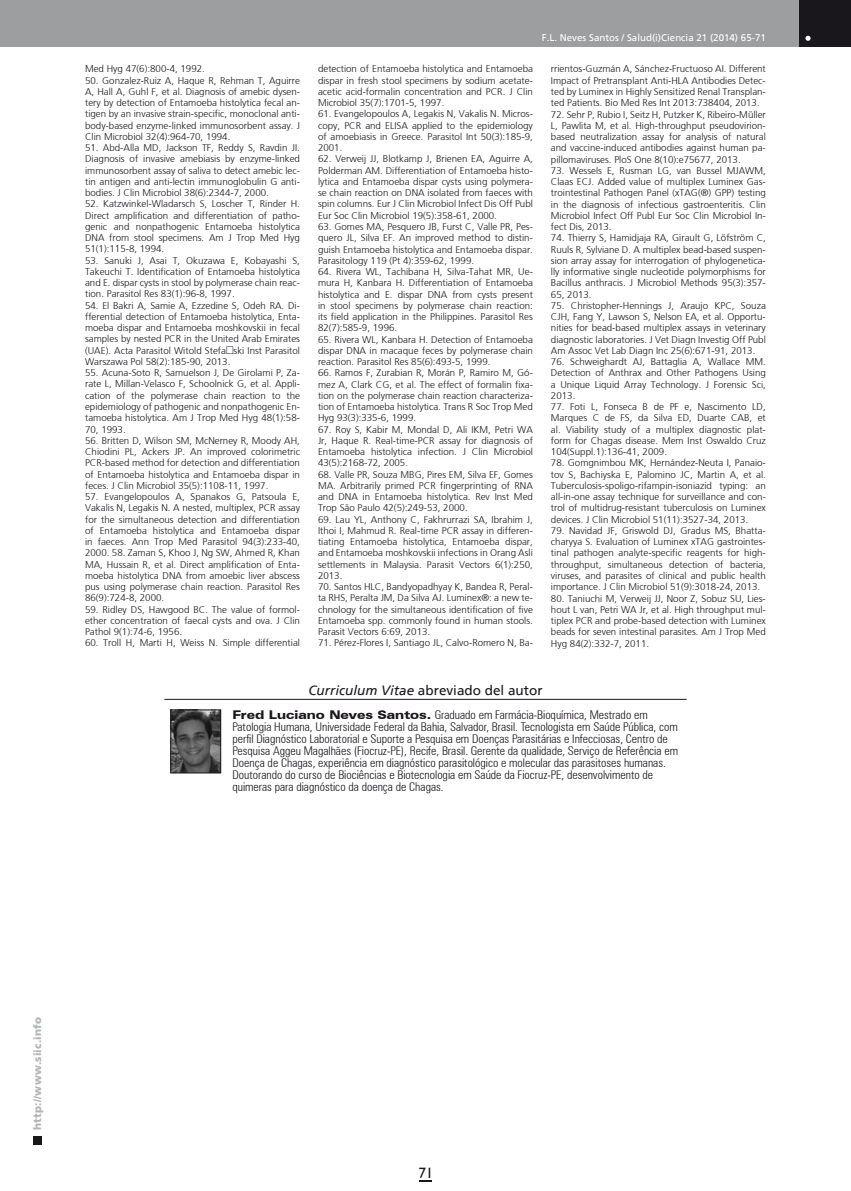
<style>
.page{position:relative;width:851px;height:1191px;background:#fff}
.page>*{position:absolute;margin:0;border:0;box-sizing:border-box;transform-origin:0 0}
.t1{font:15px "Humanist 521 BT";color:#1a171c}
.t2{font:13.5px "Frutiger";color:#1a171c}
.t3{font:300 condensed 12px/12px "Zurich BT";color:#1a171c}
.t4{font:900 10.5px "Frutiger";letter-spacing:.015em;color:#b1b3b4}
.t5{font:300 9.75px/11.2px "Frutiger";color:#1a171c;text-align:justify}
.t6{font:9.75px "Frutiger";color:#fff}
.s1{font-style:italic}
.s2{font-weight:900;font-stretch:expanded}
</style>
<div class="page">
<div style="left:33px;top:1135px;width:9px;height:9px;background:#1a171c"></div>
<div style="left:0;top:0;width:850px;height:47px;background:#9d9ea0"></div>
<div style="left:799px;top:0;width:51px;height:47px;background:#1a171c"></div>
<svg style="left:805px;top:36px;width:5px;height:5px"></svg>
<svg style="left:419px;top:1180px;width:13px;height:1px"></svg>
<hr style="left:164px;top:699px;width:522px;height:1px;background:#1a171c">
<img style="left:172px;top:711px;width:47px;height:60px">
<div style="left:170px;top:709px;width:51px;height:64px;border:1px solid #1a171c"></div>
<p class="t5" style="left:85px;top:63px;width:121px">Med Hyg 47(6):800-4, 1992.</p>
<p class="t5" style="left:85px;top:75px;width:216px">50. Gonzalez-Ruiz A, Haque R, Rehman T, Aguirre A, Hall A, Guhl F, et al. Diagnosis of amebic dysen&shy;tery by detection of Entamoeba histolytica fecal an&shy;tigen by an invasive strain-specific, monoclonal anti&shy;body-based enzyme-linked immunosorbent assay. J Clin Microbiol 32(4):964-70, 1994.</p>
<p class="t5" style="left:85px;top:142px;width:216px">51. Abd-Alla MD, Jackson TF, Reddy S, Ravdin JI.<br>Diagnosis of invasive amebiasis by enzyme-linked immunosorbent assay of saliva to detect amebic lec&shy;tin antigen and anti-lectin immunoglobulin G anti&shy;bodies. J Clin Microbiol 38(6):2344-7, 2000.</p>
<p class="t5" style="left:85px;top:198px;width:216px">52. Katzwinkel-Wladarsch S, Loscher T, Rinder H.<br>Direct amplification and differentiation of patho&shy;genic and nonpathogenic Entamoeba histolytica DNA from stool specimens. Am J Trop Med Hyg 51(1):115-8, 1994.</p>
<p class="t5" style="left:85px;top:255px;width:216px">53. Sanuki J, Asai T, Okuzawa E, Kobayashi S, Takeuchi T. Identification of Entamoeba histolytica and E. dispar cysts in stool by polymerase chain reac&shy;tion. Parasitol Res 83(1):96-8, 1997.</p>
<p class="t5" style="left:85px;top:300px;width:216px">54. El Bakri A, Samie A, Ezzedine S, Odeh RA. Di&shy;fferential detection of Entamoeba histolytica, Enta&shy;moeba dispar and Entamoeba moshkovskii in fecal samples by nested PCR in the United Arab Emirates (UAE). Acta Parasitol Witold Stefański Inst Parasitol Warszawa Pol 58(2):185-90, 2013.</p>
<p class="t5" style="left:85px;top:367px;width:216px">55. Acuna-Soto R, Samuelson J, De Girolami P, Za&shy;rate L, Millan-Velasco F, Schoolnick G, et al. Appli&shy;cation of the polymerase chain reaction to the epidemiology of pathogenic and nonpathogenic En&shy;tamoeba histolytica. Am J Trop Med Hyg 48(1):58- 70, 1993.</p>
<p class="t5" style="left:85px;top:435px;width:216px">56. Britten D, Wilson SM, McNerney R, Moody AH, Chiodini PL, Ackers JP. An improved colorimetric PCR-based method for detection and differentiation of Entamoeba histolytica and Entamoeba dispar in feces. J Clin Microbiol 35(5):1108-11, 1997.</p>
<p class="t5" style="left:85px;top:491px;width:216px">57. Evangelopoulos A, Spanakos G, Patsoula E, Vakalis N, Legakis N. A nested, multiplex, PCR assay for the simultaneous detection and differentiation of Entamoeba histolytica and Entamoeba dispar in faeces. Ann Trop Med Parasitol 94(3):233-40, 2000. 58. Zaman S, Khoo J, Ng SW, Ahmed R, Khan MA, Hussain R, et al. Direct amplification of Enta&shy;moeba histolytica DNA from amoebic liver abscess pus using polymerase chain reaction. Parasitol Res 86(9):724-8, 2000.</p>
<p class="t5" style="left:85px;top:603px;width:216px">59. Ridley DS, Hawgood BC. The value of formol&shy;ether concentration of faecal cysts and ova. J Clin Pathol 9(1):74-6, 1956.</p>
<p class="t5" style="left:85px;top:637px;width:216px">60. Troll H, Marti H, Weiss N. Simple differential</p>
<p class="t5" style="left:318px;top:63px;width:216px">detection of Entamoeba histolytica and Entamoeba dispar in fresh stool specimens by sodium acetate&shy;acetic acid-formalin concentration and PCR. J Clin Microbiol 35(7):1701-5, 1997.</p>
<p class="t5" style="left:318px;top:108px;width:216px">61. Evangelopoulos A, Legakis N, Vakalis N. Micros&shy;copy, PCR and ELISA applied to the epidemiology of amoebiasis in Greece. Parasitol Int 50(3):185-9, 2001.</p>
<p class="t5" style="left:318px;top:153px;width:216px">62. Verweij JJ, Blotkamp J, Brienen EA, Aguirre A, Polderman AM. Differentiation of Entamoeba histo&shy;lytica and Entamoeba dispar cysts using polymera&shy;se chain reaction on DNA isolated from faeces with spin columns. Eur J Clin Microbiol Infect Dis Off Publ Eur Soc Clin Microbiol 19(5):358-61, 2000.</p>
<p class="t5" style="left:318px;top:221px;width:216px">63. Gomes MA, Pesquero JB, Furst C, Valle PR, Pes&shy;quero JL, Silva EF. An improved method to distin&shy;guish Entamoeba histolytica and Entamoeba dispar.<br>Parasitology 119 (Pt 4):359-62, 1999.</p>
<p class="t5" style="left:318px;top:266px;width:216px">64. Rivera WL, Tachibana H, Silva-Tahat MR, Ue&shy;mura H, Kanbara H. Differentiation of Entamoeba histolytica and E. dispar DNA from cysts present in stool specimens by polymerase chain reaction: its field application in the Philippines. Parasitol Res 82(7):585-9, 1996.</p>
<p class="t5" style="left:318px;top:333px;width:216px">65. Rivera WL, Kanbara H. Detection of Entamoeba dispar DNA in macaque feces by polymerase chain reaction. Parasitol Res 85(6):493-5, 1999.</p>
<p class="t5" style="left:318px;top:367px;width:216px">66. Ramos F, Zurabian R, Morán P, Ramiro M, Gó&shy;mez A, Clark CG, et al. The effect of formalin fixa&shy;tion on the polymerase chain reaction characteriza&shy;tion of Entamoeba histolytica. Trans R Soc Trop Med Hyg 93(3):335-6, 1999.</p>
<p class="t5" style="left:318px;top:423px;width:216px">67. Roy S, Kabir M, Mondal D, Ali IKM, Petri WA Jr, Haque R. Real-time-PCR assay for diagnosis of Entamoeba histolytica infection. J Clin Microbiol 43(5):2168-72, 2005.</p>
<p class="t5" style="left:318px;top:468px;width:216px">68. Valle PR, Souza MBG, Pires EM, Silva EF, Gomes MA. Arbitrarily primed PCR fingerprinting of RNA and DNA in Entamoeba histolytica. Rev Inst Med Trop São Paulo 42(5):249-53, 2000.</p>
<p class="t5" style="left:318px;top:513px;width:216px">69. Lau YL, Anthony C, Fakhrurrazi SA, Ibrahim J, Ithoi I, Mahmud R. Real-time PCR assay in differen&shy;tiating Entamoeba histolytica, Entamoeba dispar, and Entamoeba moshkovskii infections in Orang Asli settlements in Malaysia. Parasit Vectors 6(1):250, 2013.</p>
<p class="t5" style="left:318px;top:581px;width:216px">70. Santos HLC, Bandyopadhyay K, Bandea R, Peral&shy;ta RHS, Peralta JM, Da Silva AJ. Luminex®: a new te&shy;chnology for the simultaneous identification of five Entamoeba spp. commonly found in human stools.<br>Parasit Vectors 6:69, 2013.</p>
<p class="t5" style="left:318px;top:637px;width:216px">71. Pérez-Flores I, Santiago JL, Calvo-Romero N, Ba-</p>
<p class="t6" style="left:542px;top:32px;width:225px">F.L. Neves Santos / Salud(i)Ciencia 21 (2014) 65-71</p>
<p class="t5" style="left:551px;top:63px;width:216px">rrientos-Guzmán A, Sánchez-Fructuoso AI. Different Impact of Pretransplant Anti-HLA Antibodies Detec&shy;ted by Luminex in Highly Sensitized Renal Transplan&shy;ted Patients. Bio Med Res Int 2013:738404, 2013.</p>
<p class="t5" style="left:551px;top:108px;width:216px">72. Sehr P, Rubio I, Seitz H, Putzker K, Ribeiro-Müller L, Pawlita M, et al. High-throughput pseudovirion&shy;based neutralization assay for analysis of natural and vaccine-induced antibodies against human pa&shy;pillomaviruses. PloS One 8(10):e75677, 2013.</p>
<p class="t5" style="left:551px;top:165px;width:216px">73. Wessels E, Rusman LG, van Bussel MJAWM, Claas ECJ. Added value of multiplex Luminex Gas&shy;trointestinal Pathogen Panel (xTAG(®) GPP) testing in the diagnosis of infectious gastroenteritis. Clin Microbiol Infect Off Publ Eur Soc Clin Microbiol In&shy;fect Dis, 2013.</p>
<p class="t5" style="left:551px;top:232px;width:216px">74. Thierry S, Hamidjaja RA, Girault G, Löfström C, Ruuls R, Sylviane D. A multiplex bead-based suspen&shy;sion array assay for interrogation of phylogenetica&shy;lly informative single nucleotide polymorphisms for Bacillus anthracis. J Microbiol Methods 95(3):357- 65, 2013.</p>
<p class="t5" style="left:551px;top:300px;width:216px">75. Christopher-Hennings J, Araujo KPC, Souza CJH, Fang Y, Lawson S, Nelson EA, et al. Opportu&shy;nities for bead-based multiplex assays in veterinary diagnostic laboratories. J Vet Diagn Investig Off Publ Am Assoc Vet Lab Diagn Inc 25(6):671-91, 2013.</p>
<p class="t5" style="left:551px;top:356px;width:216px">76. Schweighardt AJ, Battaglia A, Wallace MM.<br>Detection of Anthrax and Other Pathogens Using a Unique Liquid Array Technology. J Forensic Sci, 2013.</p>
<p class="t5" style="left:551px;top:401px;width:216px">77. Foti L, Fonseca B de PF e, Nascimento LD, Marques C de FS, da Silva ED, Duarte CAB, et al. Viability study of a multiplex diagnostic plat&shy;form for Chagas disease. Mem Inst Oswaldo Cruz 104(Suppl.1):136-41, 2009.</p>
<p class="t5" style="left:551px;top:457px;width:216px">78. Gomgnimbou MK, Hernández-Neuta I, Panaio&shy;tov S, Bachiyska E, Palomino JC, Martin A, et al.<br>Tuberculosis-spoligo-rifampin-isoniazid typing: an all-in-one assay technique for surveillance and con&shy;trol of multidrug-resistant tuberculosis on Luminex devices. J Clin Microbiol 51(11):3527-34, 2013.</p>
<p class="t5" style="left:551px;top:525px;width:216px">79. Navidad JF, Griswold DJ, Gradus MS, Bhatta&shy;charyya S. Evaluation of Luminex xTAG gastrointes&shy;tinal pathogen analyte-specific reagents for high&shy;throughput, simultaneous detection of bacteria, viruses, and parasites of clinical and public health importance. J Clin Microbiol 51(9):3018-24, 2013.</p>
<p class="t5" style="left:551px;top:592px;width:216px">80. Taniuchi M, Verweij JJ, Noor Z, Sobuz SU, Lies&shy;hout L van, Petri WA Jr, et al. High throughput mul&shy;tiplex PCR and probe-based detection with Luminex beads for seven intestinal parasites. Am J Trop Med Hyg 84(2):332-7, 2011.</p>
<h2 class="t2" style="left:308px;top:682px;width:236px"><span class="s1">Curriculum Vitae</span> abreviado del autor</h2>
<p class="t3" style="left:232px;top:708px;width:447px"><span class="s2">Fred Luciano Neves Santos.</span> Graduado em Farmácia-Bioquímica, Mestrado em Patologia Humana, Universidade Federal da Bahia, Salvador, Brasil. Tecnologista em Saúde Pública, com perfil Diagnóstico Laboratorial e Suporte a Pesquisa em Doenças Parasitárias e Infecciosas, Centro de Pesquisa Aggeu Magalhães (Fiocruz-PE), Recife, Brasil. Gerente da qualidade, Serviço de Referência em Doença de Chagas, experiência em diagnóstico parasitológico e molecular das parasitoses humanas.<br>Doutorando do curso de Biociências e Biotecnologia em Saúde da Fiocruz-PE, desenvolvimento de quimeras para diagnóstico da doença de Chagas.</p>
<p class="t4" style="left:31px;top:1129px;width:114px;rotate:-90deg">http://www.siic.info</p>
<h1 class="t1" style="left:418px;top:1163px;width:17px">71</h1>
</div>
